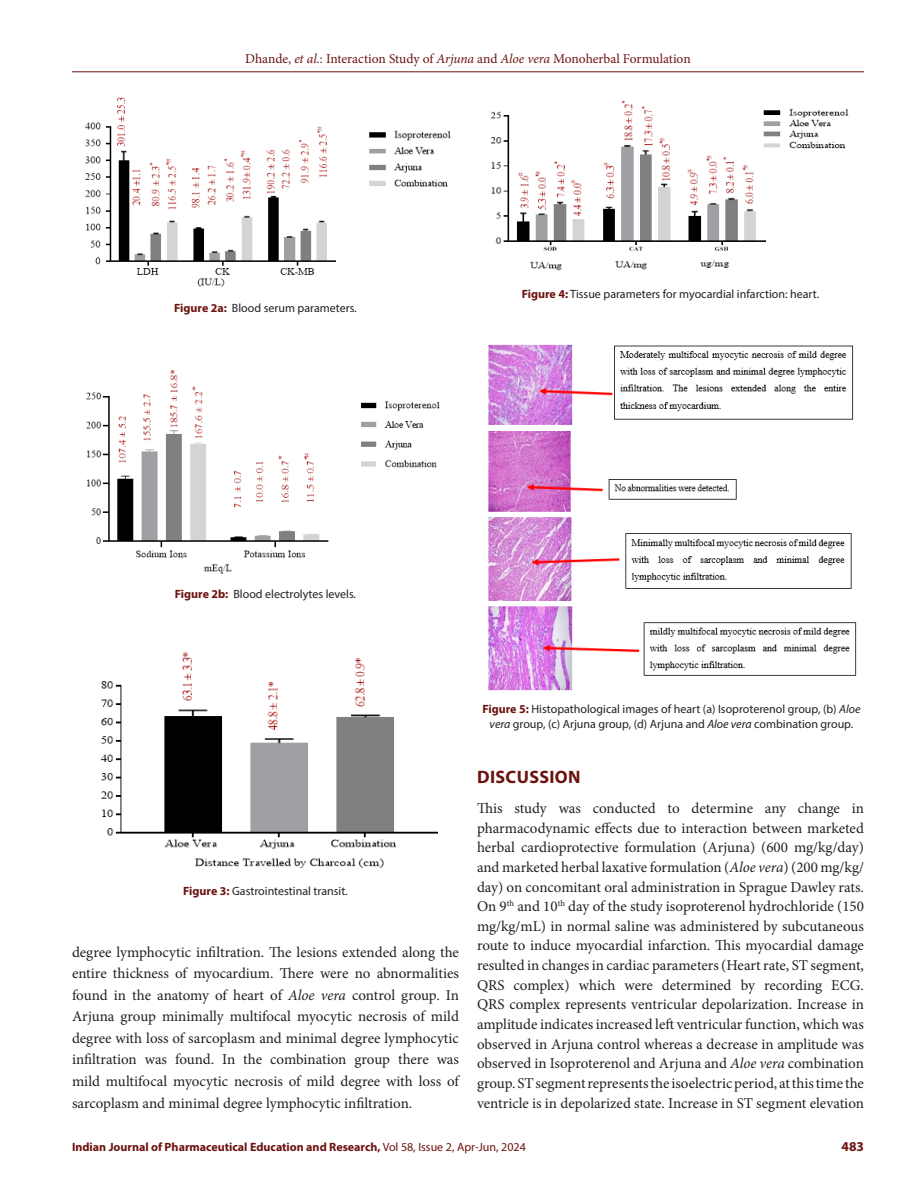
<style>
.page{position:relative;width:918px;height:1188px;background:#fff}
.page>*{position:absolute;margin:0;border:0;box-sizing:border-box;transform-origin:0 0}
.Heading_1{font:700 18px "Myriad Pro";letter-spacing:.02em;color:#6c120e}
.Body_text__FO{font:15px/19.6px "Minion Pro";color:#231f20;text-align:justify}
.t1{font:13.5px "Minion Pro";letter-spacing:-.005em;color:#6c120e}
.t2{font:700 13.5px "Myriad Pro";color:#6c120e}
.FIG_Caption{font:12px/15px "Myriad Pro";color:#231f20;text-align:center}
.t3{font:700 12px "Myriad Pro";color:#6c120e}
.s1{font-style:italic}
.s2{font-weight:700;color:#6c120e}
.s3{font-weight:400}
</style>
<div class="page">
<hr style="left:72px;top:72px;width:792px;height:1px;background:#6c120e">
<img style="left:84px;top:97px;width:367px;height:190px">
<img style="left:86px;top:369px;width:354px;height:205px">
<img style="left:100px;top:652px;width:338px;height:217px">
<img style="left:490px;top:100px;width:359px;height:171px">
<img style="left:488px;top:344px;width:369px;height:347px">
<p class="t1" style="left:245px;top:50px;width:447px">Dhande, <span class="s1">et al.</span>: Interaction Study of <span class="s1">Arjuna</span> and <span class="s1">Aloe vera</span> Monoherbal Formulation</p>
<p class="FIG_Caption" style="left:174px;top:300px;width:184px"><span class="s2">Figure 2a:</span> Blood serum parameters.</p>
<p class="FIG_Caption" style="left:522px;top:287px;width:299px"><span class="s2">Figure 4:</span> Tissue parameters for myocardial infarction: heart.</p>
<p class="FIG_Caption" style="left:175px;top:586px;width:183px"><span class="s2">Figure 2b:</span> Blood electrolytes levels.</p>
<p class="FIG_Caption" style="left:183px;top:883px;width:166px"><span class="s2">Figure 3:</span> Gastrointestinal transit.</p>
<p class="Body_text__FO" style="left:72px;top:941px;width:389px;line-height:21.6px">degree lymphocytic infiltration. The lesions extended along the entire thickness of myocardium. There were no abnormalities found in the anatomy of heart of <span class="s1">Aloe vera</span> control group. In Arjuna group minimally multifocal myocytic necrosis of mild degree with loss of sarcoplasm and minimal degree lymphocytic infiltration was found. In the combination group there was mild multifocal myocytic necrosis of mild degree with loss of sarcoplasm and minimal degree lymphocytic infiltration.</p>
<p class="FIG_Caption" style="left:482px;top:701px;width:380px"><span class="s2">Figure 5:</span> Histopathological images of heart (a) Isoproterenol group, (b) <span class="s1">Aloe vera</span> group, (c) Arjuna group, (d) Arjuna and <span class="s1">Aloe vera</span> combination group.</p>
<p class="Heading_1" style="left:477px;top:765px;width:105px">DISCUSSION</p>
<p class="Body_text__FO" style="left:477px;top:798px;width:389px">This study was conducted to determine any change in pharmacodynamic effects due to interaction between marketed herbal cardioprotective formulation (Arjuna) (600 mg/kg/day) and marketed herbal laxative formulation (<span class="s1">Aloe vera</span>) (200 mg/kg/ day) on concomitant oral administration in Sprague Dawley rats.<br>On 9<sup>th</sup> and 10<sup>th</sup> day of the study isoproterenol hydrochloride (150 mg/kg/mL) in normal saline was administered by subcutaneous route to induce myocardial infarction. This myocardial damage resulted in changes in cardiac parameters (Heart rate, ST segment, QRS complex) which were determined by recording ECG.<br>QRS complex represents ventricular depolarization. Increase in amplitude indicates increased left ventricular function, which was observed in Arjuna control whereas a decrease in amplitude was observed in Isoproterenol and Arjuna and <span class="s1">Aloe vera</span> combination group. ST segment represents the isoelectric period, at this time the ventricle is in depolarized state. Increase in ST segment elevation</p>
<p class="t3" style="left:72px;top:1139px;width:455px">Indian Journal of Pharmaceutical Education and Research, <span class="s3">Vol 58, Issue 2, Apr-Jun, 2024</span></p>
<p class="t2" style="left:842px;top:1137px;width:24px">483</p>
</div>
